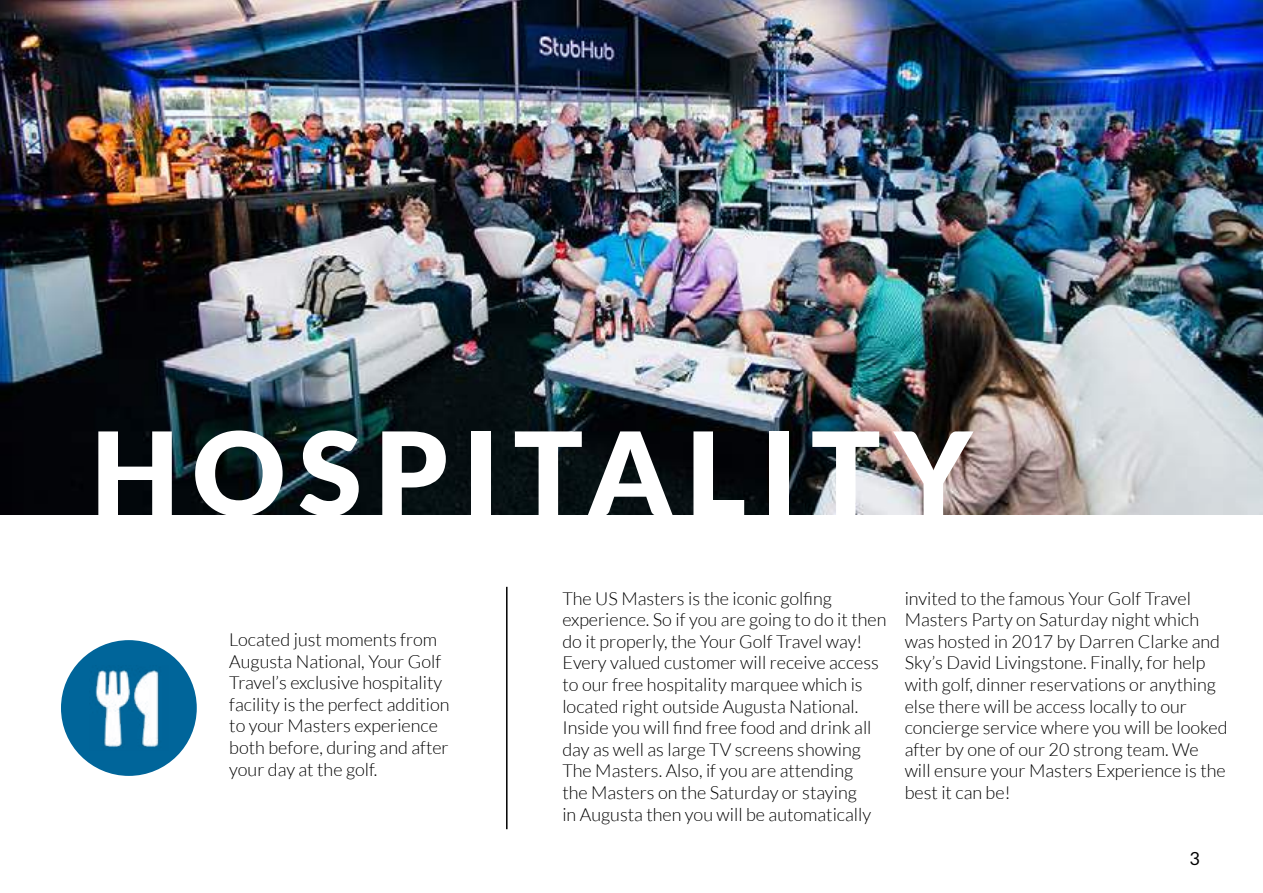
<style>
.page{position:relative;width:1263px;height:893px;background:#fff}
.page>*{position:absolute;margin:0;border:0;box-sizing:border-box;transform-origin:0 0}
.t1{font:900 115.5px "Lato";letter-spacing:.12em;color:#fff}
.t2{font:300 18px/21.6px "Lato";color:#000}
.t3{font:18px "Lato";color:#000}
</style>
<div class="page">
<div style="left:61px;top:640px;width:136px;height:136px;background:#00659a;border-radius:50%"></div>
<img style="left:95px;top:670px;width:64px;height:77px">
<img style="left:0;top:0;width:1263px;height:514px">
<hr style="left:506px;top:587px;width:1px;height:242px;background:#000">
<h1 class="t1" style="left:91px;top:406px;width:882px">HOSPITALITY</h1>
<p class="t2" style="left:229px;top:629px;width:222px">Located just moments from<br>Augusta National, Your Golf<br>Travel’s exclusive hospitality facility is the perfect addition to your Masters experience both before, during and after your day at the golf.</p>
<p class="t2" style="left:562px;top:587px;width:326px">The US Masters is the iconic golfing experience. So if you are going to do it then do it properly, the Your Golf Travel way!<br>Every valued customer will receive access to our free hospitality marquee which is located right outside Augusta National.<br>Inside you will find free food and drink all day as well as large TV screens showing The Masters. Also, if you are attending<br>the Masters on the Saturday or staying<br>in Augusta then you will be automatically</p>
<p class="t2" style="left:905px;top:587px;width:324px">invited to the famous Your Golf Travel Masters Party on Saturday night which was hosted in 2017 by Darren Clarke and Sky’s David Livingstone. Finally, for help with golf, dinner reservations or anything else there will be access locally to our concierge service where you will be looked after by one of our 20 strong team. We will ensure your Masters Experience is the best it can be!</p>
<p class="t3" style="left:1189px;top:848px;width:12px">3</p>
</div>
